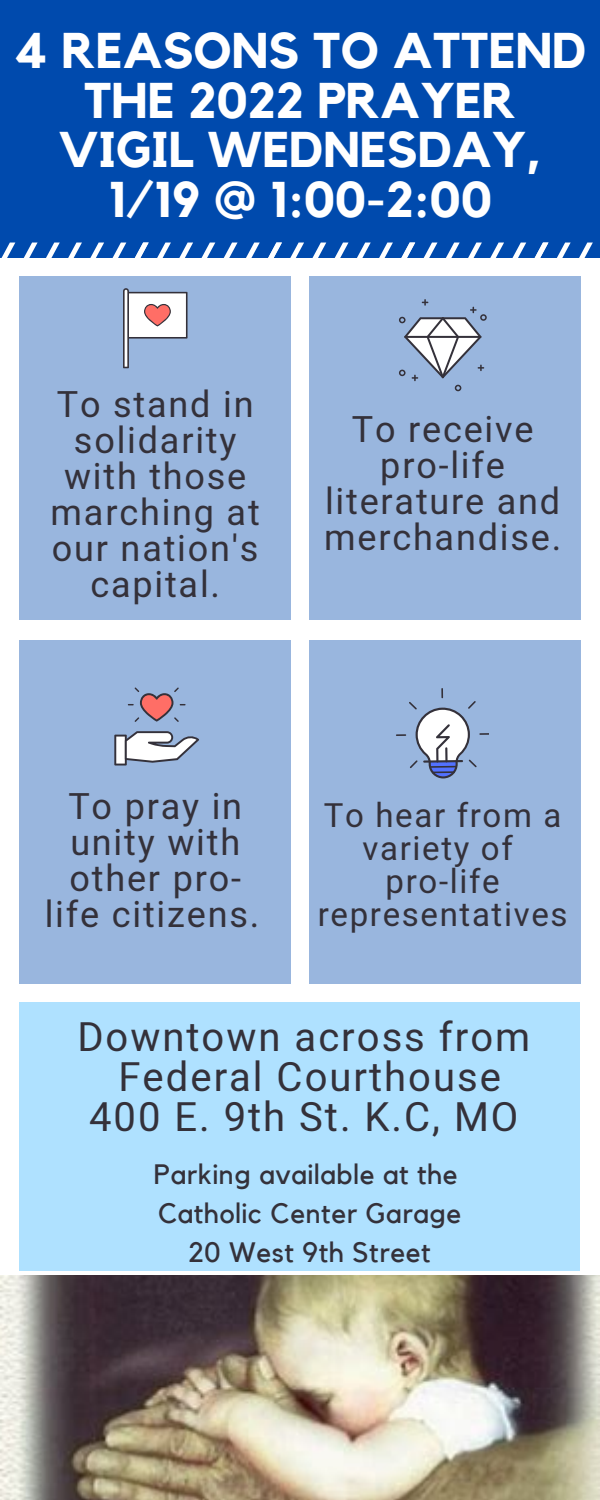
<style>
.page{position:relative;width:600px;height:1500px;background:#fff}
.page>*{position:absolute;margin:0;border:0;box-sizing:border-box;transform-origin:0 0}
.t1{font:700 50px/49.5px "Kollektif";color:#fff;text-align:center}
.t2{font:40px "Heebo";letter-spacing:.05em;color:#34313a}
.t3{font:36px/36px "Heebo";letter-spacing:.05em;color:#34313a;text-align:center}
.t4{font:33px/33px "Heebo";letter-spacing:.05em;color:#34313a;text-align:center}
.t5{font:28px "Kollektif";letter-spacing:.02em;color:#34313a}
</style>
<div class="page">
<div style="left:19px;top:276px;width:272px;height:343px;background:#99b6de"></div>
<div style="left:19px;top:640px;width:272px;height:344px;background:#99b6de"></div>
<svg style="left:123px;top:288px;width:65px;height:80px"></svg>
<div style="left:0;top:0;width:600px;height:257px;background:#004aad"></div>
<div style="left:309px;top:276px;width:271px;height:343px;background:#99b6de"></div>
<svg style="left:399px;top:299px;width:88px;height:92px"></svg>
<svg style="left:114px;top:731px;width:85px;height:35px"></svg>
<svg style="left:128px;top:688px;width:58px;height:34px"></svg>
<div style="left:309px;top:640px;width:271px;height:344px;background:#99b6de"></div>
<svg style="left:396px;top:688px;width:93px;height:90px"></svg>
<div style="left:19px;top:1002px;width:561px;height:268px;background:#afe1ff"></div>
<svg style="left:0;top:243px;width:600px;height:15px"></svg>
<img style="left:0;top:1276px;width:600px;height:224px">
<p class="t1" style="left:14px;top:28px;width:574px">4 REASONS TO ATTEND<br>THE 2022 PRAYER<br>VIGIL WEDNESDAY,<br>1/19 @ 1:00-2:00</p>
<p class="t3" style="left:51px;top:388px;width:211px">To stand in solidarity with those marching at our nation's capital.</p>
<p class="t3" style="left:324px;top:413px;width:239px">To receive pro-life literature and merchandise.</p>
<p class="t3" style="left:45px;top:789px;width:216px">To pray in unity with other pro&shy;life citizens.</p>
<p class="t4" style="left:324px;top:800px;width:239px">To hear from a variety of</p>
<p class="t4" style="left:318px;top:866px;width:251px">pro-life representatives</p>
<p class="t2" style="left:77px;top:1009px;width:454px">Downtown across from</p>
<p class="t2" style="left:119px;top:1049px;width:384px">Federal Courthouse</p>
<p class="t2" style="left:89px;top:1089px;width:431px">400 E. 9th St. K.C, MO</p>
<p class="t5" style="left:154px;top:1162px;width:305px">Parking available at the</p>
<p class="t5" style="left:158px;top:1201px;width:305px">Catholic Center Garage</p>
<p class="t5" style="left:189px;top:1240px;width:244px">20 West 9th Street</p>
</div>
